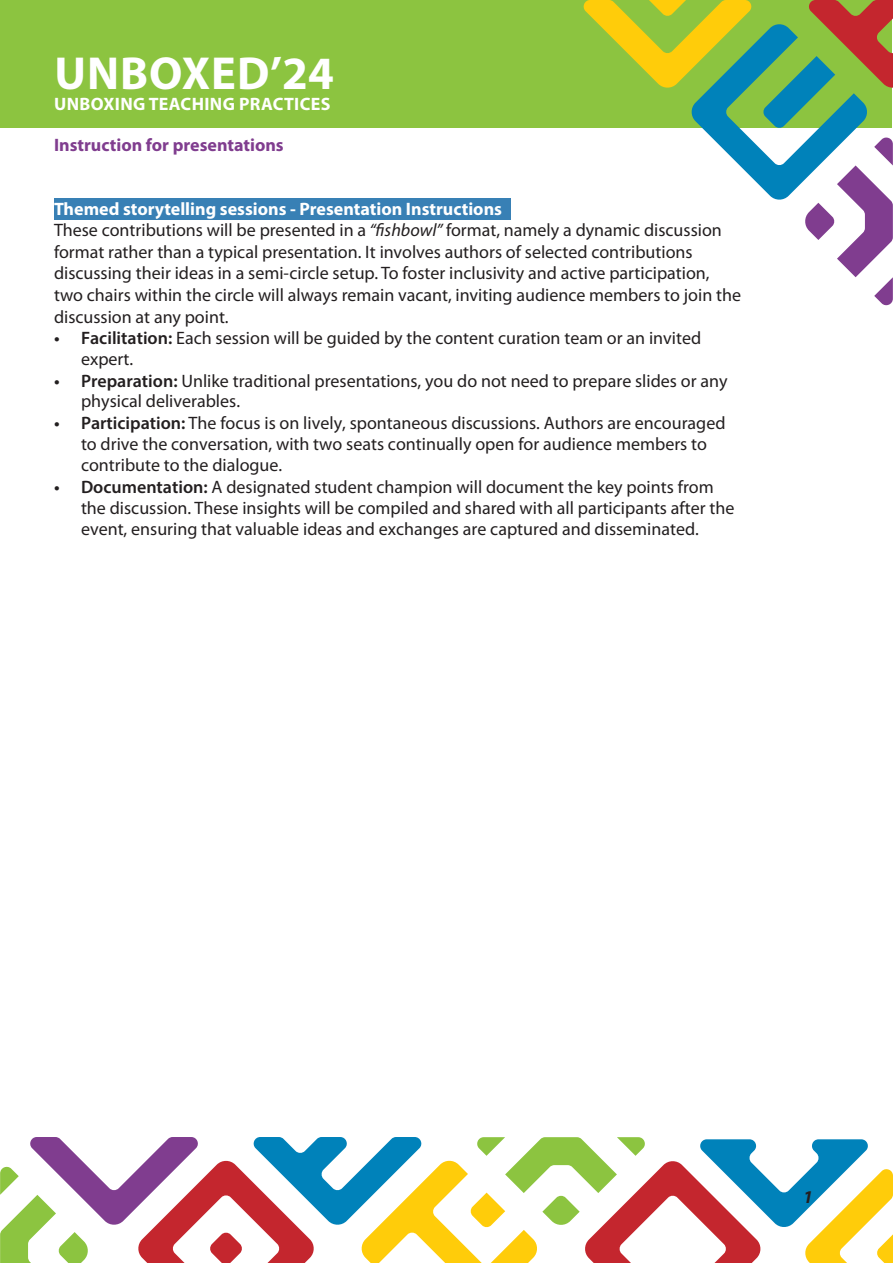
<style>
.page{position:relative;width:893px;height:1263px;background:#fff}
.page>*{position:absolute;margin:0;border:0;box-sizing:border-box;transform-origin:0 0}
.t1{font:700 46.5px "Myriad Pro";letter-spacing:.02em;color:#fff}
.t2{font:18px/21.6px "Myriad Pro";color:#231f20}
.t3{font:700 18px "Myriad Pro";color:#803d8f}
.t4{font:700 18px "Myriad Pro";letter-spacing:.02em;color:#fff}
.t5{font:italic 700 18px "Myriad Pro";color:#231f20}
.s1{font-weight:700;color:#fff}
.s2{font-style:italic}
.s3{font-weight:600}
</style>
<div class="page">
<div style="left:1px;top:1px;width:891px;height:127px;background:#8cc440"></div>
<svg style="left:0;top:1137px;width:893px;height:126px"></svg>
<svg style="left:581px;top:0;width:312px;height:306px"></svg>
<div style="left:54px;top:198px;width:456px;height:21px;background:#3880b5"></div>
<h1 class="t1" style="left:54px;top:43px;width:281px">UNBOXED’24</h1>
<p class="t4" style="left:54px;top:93px;width:278px">UNBOXING TEACHING PRACTICES</p>
<p class="t3" style="left:54px;top:133px;width:231px">Instruction for presentations</p>
<p class="t2" style="left:54px;top:197px;width:689px"><span class="s1">Themed storytelling sessions - Presentation Instructions<br></span>These contributions will be presented in a <span class="s2">“fishbowl”</span> format, namely a dynamic discussion format rather than a typical presentation. It involves authors of selected contributions discussing their ideas in a semi-circle setup. To foster inclusivity and active participation, two chairs within the circle will always remain vacant, inviting audience members to join the discussion at any point.</p>
<p class="t2" style="left:81px;top:327px;width:622px;line-height:20.9px;text-indent:-27px"><span class="s3">• Facilitation:</span> Each session will be guided by the content curation team or an invited expert.</p>
<p class="t2" style="left:81px;top:370px;width:648px;line-height:20.9px;text-indent:-27px"><span class="s3">• Preparation:</span> Unlike traditional presentations, you do not need to prepare slides or any physical deliverables.</p>
<p class="t2" style="left:81px;top:412px;width:646px;line-height:21.1px;text-indent:-27px"><span class="s3">• Participation:</span> The focus is on lively, spontaneous discussions. Authors are encouraged to drive the conversation, with two seats continually open for audience members to contribute to the dialogue.</p>
<p class="t2" style="left:81px;top:476px;width:655px;line-height:21.1px;text-indent:-27px"><span class="s3">• Documentation:</span> A designated student champion will document the key points from the discussion. These insights will be compiled and shared with all participants after the event, ensuring that valuable ideas and exchanges are captured and disseminated.</p>
<p class="t5" style="left:803px;top:1185px;width:11px">1</p>
</div>
